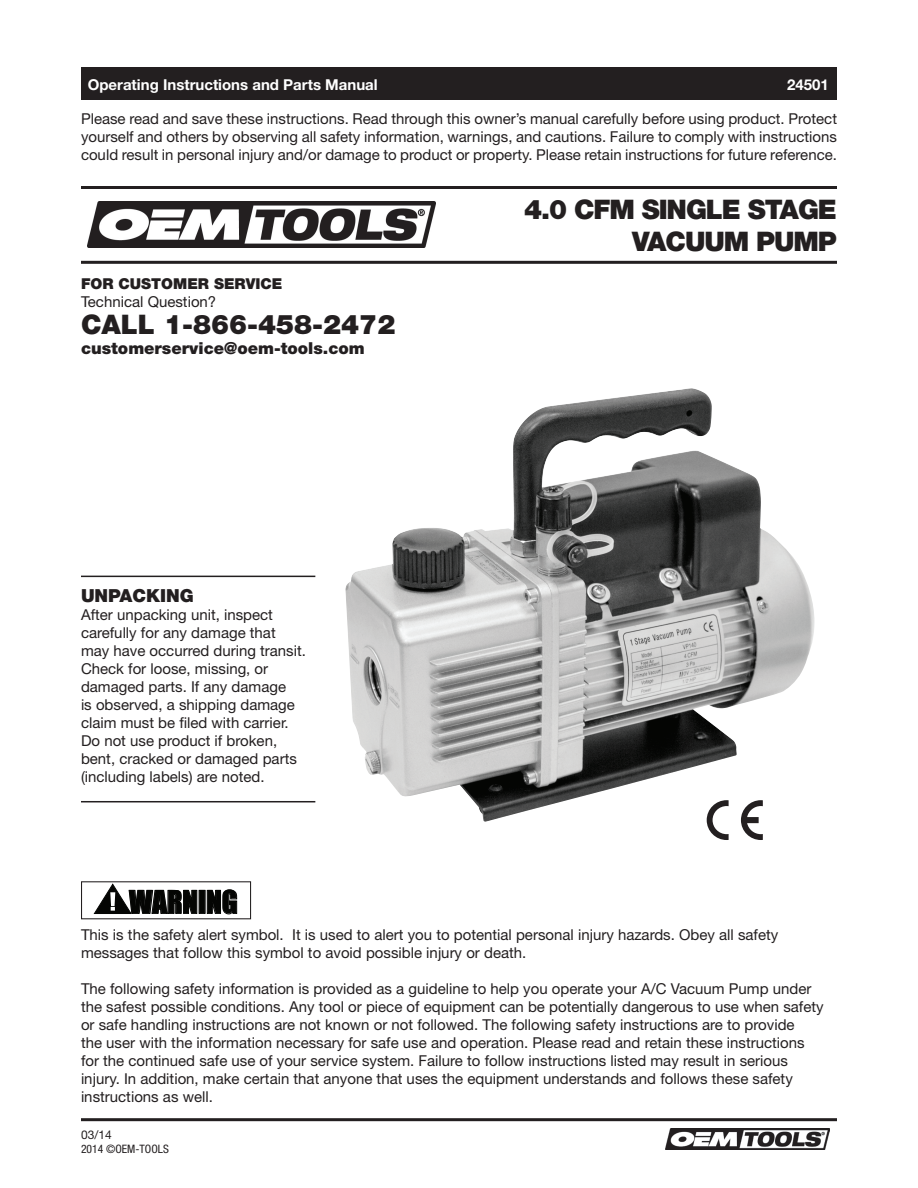
<style>
.page{position:relative;width:918px;height:1188px;background:#fff}
.page>*{position:absolute;margin:0;border:0;box-sizing:border-box;transform-origin:0 0}
.t1{font:28.95px "Impact";color:#040503}
.t2{font:900 27px/31.5px "Helvetica Neue LT";letter-spacing:-.04em;color:#231f20}
.t3{font:900 27px "Helvetica Neue LT";color:#231f20}
.t4{font:900 18px "Helvetica Neue LT";color:#231f20}
.t5{font:900 16.5px "Helvetica Neue LT";color:#231f20}
.t6{font:15px/18px "Helvetica Neue LT";color:#231f20}
.t7{font:700 15px "Helvetica Neue LT";color:#fff}
.t8{font:900 15px "Helvetica Neue LT";color:#231f20}
.t9{font:12px "Helvetica Neue LT";color:#231f20}
.t10{font:condensed 11.7px "Helvetica Neue LT";color:#231f20}
</style>
<div class="page">
<div style="left:81px;top:68px;width:756px;height:32px;background:#231f20"></div>
<hr style="left:81px;top:261px;width:756px;height:3px;background:#231f20">
<hr style="left:81px;top:186px;width:756px;height:3px;background:#231f20">
<svg style="left:94px;top:884px;width:143px;height:30px"></svg>
<img style="left:345px;top:389px;width:470px;height:433px">
<img style="left:88px;top:201px;width:347px;height:46px">
<hr style="left:81px;top:1118px;width:756px;height:3px;background:#231f20">
<img style="left:665px;top:1128px;width:164px;height:22px">
<hr style="left:81px;top:576px;width:234px;height:1px;background:#231f20">
<hr style="left:81px;top:801px;width:234px;height:1px;background:#231f20">
<svg style="left:707px;top:800px;width:22px;height:40px"></svg>
<svg style="left:741px;top:800px;width:22px;height:40px"></svg>
<p class="t7" style="left:88px;top:75px;width:291px">Operating Instructions and Parts Manual</p>
<p class="t7" style="left:787px;top:75px;width:43px">24501</p>
<p class="t6" style="left:81px;top:110px;width:758px;text-align:justify">Please read and save these instructions. Read through this owner’s manual carefully before using product. Protect yourself and others by observing all safety information, warnings, and cautions. Failure to comply with instructions could result in personal injury and/or damage to product or property. Please retain instructions for future reference.</p>
<p class="t8" style="left:81px;top:275px;width:203px">For Customer Service</p>
<p class="t6" style="left:81px;top:293px;width:137px">Technical Question?</p>
<h2 class="t3" style="left:81px;top:309px;width:316px">CALL 1-866-458-2472</h2>
<p class="t5" style="left:81px;top:338px;width:285px">customerservice@oem-tools.com</p>
<p class="t4" style="left:81px;top:585px;width:114px">UNPACKING</p>
<p class="t6" style="left:81px;top:605px;width:227px">After unpacking unit, inspect carefully for any damage that may have occurred during transit.<br>Check for loose, missing, or damaged parts. If any damage<br>is observed, a shipping damage claim must be filed with carrier.<br>Do not use product if broken, bent, cracked or damaged parts (including labels) are noted.</p>
<h1 class="t1" style="left:129px;top:880px;width:110px">WARNING</h1>
<h2 class="t2" style="left:632px;top:194px;width:203px;text-indent:-108px">4.0 CFM SINGLE STAGE<br>VACUUM</h2>
<h2 class="t2" style="left:756px;top:225px;width:82px">PUMP</h2>
<p class="t6" style="left:81px;top:925px;width:699px">This is the safety alert symbol. It is used to alert you to potential personal injury hazards. Obey all safety messages that follow this symbol to avoid possible injury or death.</p>
<p class="t6" style="left:81px;top:979px;width:744px">The following safety information is provided as a guideline to help you operate your A/C Vacuum Pump under the safest possible conditions. Any tool or piece of equipment can be potentially dangerous to use when safety or safe handling instructions are not known or not followed. The following safety instructions are to provide<br>the user with the information necessary for safe use and operation. Please read and retain these instructions for the continued safe use of your service system. Failure to follow instructions listed may result in serious injury. In addition, make certain that anyone that uses the equipment understands and follows these safety instructions as well.</p>
<p class="t9" style="left:81px;top:1128px;width:32px">03/14</p>
<p class="t10" style="left:81px;top:1142px;width:89px">2014 ©OEM-TOOLS</p>
</div>
